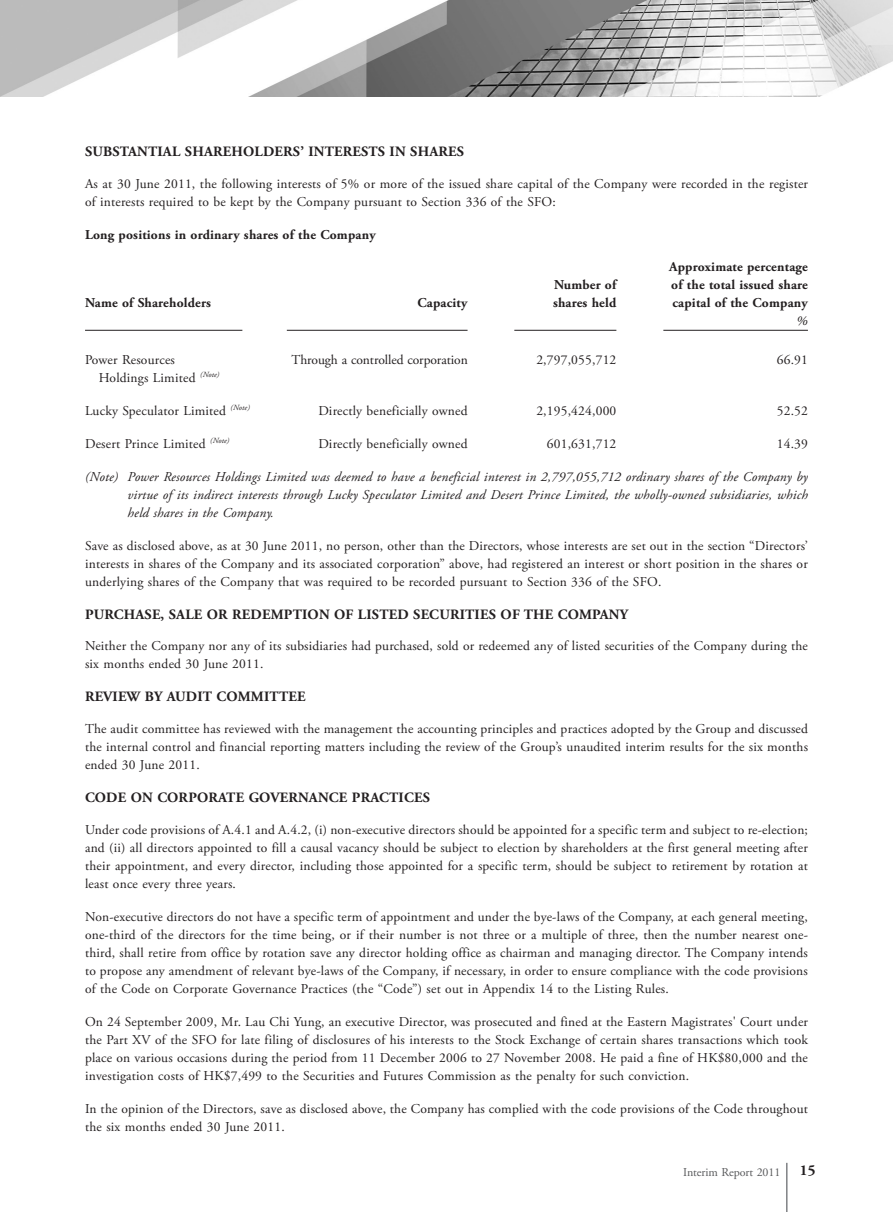
<style>
.page{position:relative;width:893px;height:1212px;background:#fff}
.page>*{position:absolute;margin:0;border:0;box-sizing:border-box;transform-origin:0 0}
.t1{font:700 15px "Adobe Garamond Pro";color:#231f20}
.t2{font:700 14.25px "Adobe Garamond Pro";letter-spacing:.015em;color:#231f20}
.t3{font:13.5px/18px "Adobe Garamond Pro";letter-spacing:.015em;color:#231f20;text-align:justify}
.t4{font:italic 13.5px/18px "Adobe Garamond Pro";letter-spacing:.015em;color:#231f20;text-align:justify}
.t5{font:700 13.5px "Adobe Garamond Pro";letter-spacing:.015em;color:#231f20}
.t6{font:13.5px "Adobe Garamond Pro";letter-spacing:-.005em;color:#231f20}
.t7{font:12px "Adobe Garamond Pro";letter-spacing:-.005em;color:#57585a}
</style>
<div class="page">
<img style="left:0;top:0;width:893px;height:96px">
<hr style="left:786px;top:1163px;width:1px;height:49px;background:#808285">
<hr style="left:85px;top:330px;width:157px;height:1px;background:#231f20">
<hr style="left:287px;top:330px;width:181px;height:1px;background:#231f20">
<hr style="left:514px;top:330px;width:102px;height:1px;background:#231f20">
<hr style="left:663px;top:330px;width:145px;height:1px;background:#231f20">
<p class="t2" style="left:85px;top:144px;width:380px">SUBSTANTIAL SHAREHOLDERS’ INTERESTS IN SHARES</p>
<p class="t3" style="left:85px;top:175px;width:724px">As at 30 June 2011, the following interests of 5% or more of the issued share capital of the Company were recorded in the register of interests required to be kept by the Company pursuant to Section 336 of the SFO:</p>
<p class="t5" style="left:85px;top:227px;width:292px">Long positions in ordinary shares of the Company</p>
<p class="t5" style="left:669px;top:258px;width:140px">Approximate percentage</p>
<p class="t5" style="left:554px;top:276px;width:65px">Number of</p>
<p class="t5" style="left:671px;top:276px;width:138px">of the total issued share</p>
<p class="t5" style="left:85px;top:294px;width:128px">Name of Shareholders</p>
<p class="t5" style="left:418px;top:294px;width:51px">Capacity</p>
<p class="t5" style="left:553px;top:294px;width:65px">shares held</p>
<p class="t5" style="left:672px;top:294px;width:137px">capital of the Company</p>
<p class="t4" style="left:796px;top:312px;width:13px">%</p>
<p class="t3" style="left:85px;top:351px;width:91px">Power Resources</p>
<p class="t6" style="left:291px;top:351px;width:178px">Through a controlled corporation</p>
<p class="t3" style="left:536px;top:351px;width:82px">2,797,055,712</p>
<p class="t3" style="left:777px;top:351px;width:33px">66.91</p>
<p class="t3" style="left:99px;top:369px;width:122px">Holdings Limited <sup>(Note)</sup></p>
<p class="t3" style="left:85px;top:402px;width:166px">Lucky Speculator Limited <sup>(Note)</sup></p>
<p class="t3" style="left:318px;top:402px;width:151px">Directly beneficially owned</p>
<p class="t3" style="left:536px;top:402px;width:82px">2,195,424,000</p>
<p class="t3" style="left:777px;top:402px;width:33px">52.52</p>
<p class="t3" style="left:85px;top:435px;width:146px">Desert Prince Limited <sup>(Note)</sup></p>
<p class="t3" style="left:318px;top:435px;width:151px">Directly beneficially owned</p>
<p class="t3" style="left:547px;top:435px;width:71px">601,631,712</p>
<p class="t3" style="left:777px;top:435px;width:33px">14.39</p>
<p class="t4" style="left:127px;top:468px;width:682px;text-indent:-42px">(Note) Power Resources Holdings Limited was deemed to have a beneficial interest in 2,797,055,712 ordinary shares of the Company by virtue of its indirect interests through Lucky Speculator Limited and Desert Prince Limited, the wholly-owned subsidiaries, which held shares in the Company.</p>
<p class="t3" style="left:85px;top:537px;width:724px">Save as disclosed above, as at 30 June 2011, no person, other than the Directors, whose interests are set out in the section “Directors’ interests in shares of the Company and its associated corporation” above, had registered an interest or short position in the shares or underlying shares of the Company that was required to be recorded pursuant to Section 336 of the SFO.</p>
<p class="t2" style="left:85px;top:606px;width:544px">PURCHASE, SALE OR REDEMPTION OF LISTED SECURITIES OF THE COMPANY</p>
<p class="t3" style="left:85px;top:637px;width:724px">Neither the Company nor any of its subsidiaries had purchased, sold or redeemed any of listed securities of the Company during the six months ended 30 June 2011.</p>
<p class="t2" style="left:85px;top:688px;width:222px">REVIEW BY AUDIT COMMITTEE</p>
<p class="t3" style="left:85px;top:720px;width:724px">The audit committee has reviewed with the management the accounting principles and practices adopted by the Group and discussed the internal control and financial reporting matters including the review of the Group’s unaudited interim results for the six months ended 30 June 2011.</p>
<p class="t2" style="left:85px;top:789px;width:346px">CODE ON CORPORATE GOVERNANCE PRACTICES</p>
<p class="t3" style="left:85px;top:821px;width:724px">Under code provisions of A.4.1 and A.4.2, (i) non-executive directors should be appointed for a specific term and subject to re-election; and (ii) all directors appointed to fill a causal vacancy should be subject to election by shareholders at the first general meeting after their appointment, and every director, including those appointed for a specific term, should be subject to retirement by rotation at least once every three years.</p>
<p class="t3" style="left:85px;top:908px;width:724px">Non-executive directors do not have a specific term of appointment and under the bye-laws of the Company, at each general meeting, one-third of the directors for the time being, or if their number is not three or a multiple of three, then the number nearest one&shy;third, shall retire from office by rotation save any director holding office as chairman and managing director. The Company intends to propose any amendment of relevant bye-laws of the Company, if necessary, in order to ensure compliance with the code provisions of the Code on Corporate Governance Practices (the “Code”) set out in Appendix 14 to the Listing Rules.</p>
<p class="t3" style="left:85px;top:1013px;width:724px">On 24 September 2009, Mr. Lau Chi Yung, an executive Director, was prosecuted and fined at the Eastern Magistrates' Court under the Part XV of the SFO for late filing of disclosures of his interests to the Stock Exchange of certain shares transactions which took place on various occasions during the period from 11 December 2006 to 27 November 2008. He paid a fine of HK$80,000 and the investigation costs of HK$7,499 to the Securities and Futures Commission as the penalty for such conviction.</p>
<p class="t3" style="left:85px;top:1100px;width:724px">In the opinion of the Directors, save as disclosed above, the Company has complied with the code provisions of the Code throughout the six months ended 30 June 2011.</p>
<p class="t7" style="left:683px;top:1165px;width:99px">Interim Report 2011</p>
<p class="t1" style="left:800px;top:1162px;width:17px">15</p>
</div>
